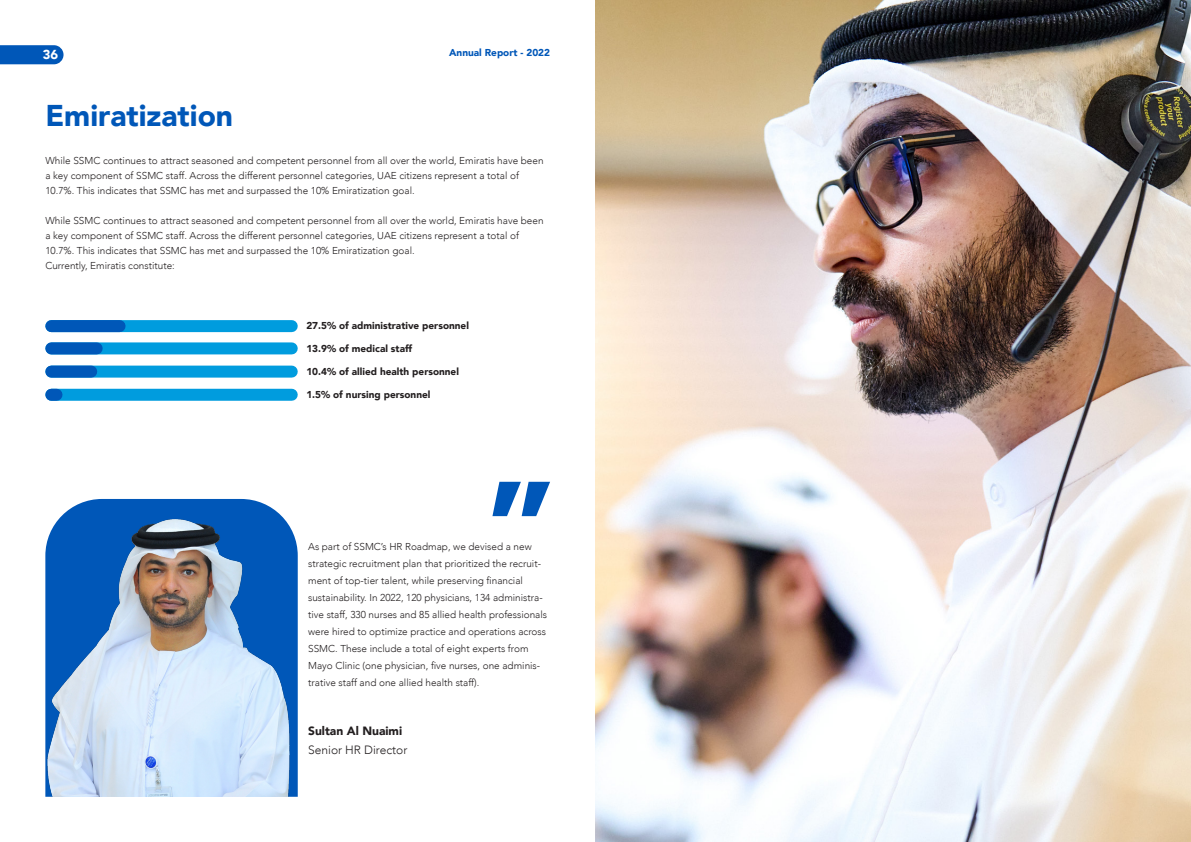
<style>
.page{position:relative;width:1191px;height:842px;background:#fff}
.page>*{position:absolute;margin:0;border:0;box-sizing:border-box;transform-origin:0 0}
.blue_headline{font:900 30px "Avenir";color:#0057b8}
.t1{font:900 13px "Avenir";color:#fff}
.t2{font:300 12px "Avenir";color:#231f20}
.t3{font:900 12px "Avenir";color:#231f20}
.blue_pharagraph{font:300 10px/15px "Avenir";color:#231f20}
.white_Pharagraph{font:300 10px/17px "Avenir";color:#231f20}
.blue_pharagraph-2{font:900 10px "Avenir";color:#231f20}
.t4{font:900 10px "Avenir";color:#0057b8}
</style>
<div class="page">
<div style="left:51px;top:320px;width:241px;height:12px;background:#009cde"></div>
<div style="left:51px;top:342px;width:241px;height:12px;background:#009cde"></div>
<div style="left:51px;top:366px;width:241px;height:12px;background:#009cde"></div>
<div style="left:51px;top:320px;width:69px;height:12px;background:#0057b8"></div>
<div style="left:51px;top:342px;width:46px;height:12px;background:#0057b8"></div>
<div style="left:51px;top:366px;width:40px;height:12px;background:#0057b8"></div>
<div style="left:51px;top:389px;width:241px;height:12px;background:#009cde"></div>
<div style="left:51px;top:389px;width:5px;height:12px;background:#0057b8"></div>
<svg style="left:492px;top:482px;width:58px;height:34px"></svg>
<img style="left:45px;top:499px;width:253px;height:298px">
<img style="left:595px;top:0;width:595px;height:842px">
<svg style="left:0;top:45px;width:64px;height:19px"></svg>
<h2 class="t1" style="left:43px;top:44px;width:17px">36</h2>
<p class="t4" style="left:449px;top:44px;width:102px">Annual Report - 2022</p>
<p class="blue_headline" style="left:45px;top:90px;width:189px">Emiratization</p>
<p class="blue_pharagraph" style="left:45px;top:153px;width:500px">While SSMC continues to attract seasoned and competent personnel from all over the world, Emiratis have been a key component of SSMC staff. Across the different personnel categories, UAE citizens represent a total of<br>10.7%. This indicates that SSMC has met and surpassed the 10% Emiratization goal.</p>
<p class="blue_pharagraph" style="left:45px;top:213px;width:500px">While SSMC continues to attract seasoned and competent personnel from all over the world, Emiratis have been a key component of SSMC staff. Across the different personnel categories, UAE citizens represent a total of<br>10.7%. This indicates that SSMC has met and surpassed the 10% Emiratization goal.</p>
<p class="blue_pharagraph" style="left:45px;top:258px;width:131px">Currently, Emiratis constitute:</p>
<p class="blue_pharagraph-2" style="left:306px;top:317px;width:164px">27.5% of administrative personnel</p>
<p class="blue_pharagraph-2" style="left:306px;top:340px;width:107px">13.9% of medical staff</p>
<p class="blue_pharagraph-2" style="left:306px;top:363px;width:154px">10.4% of allied health personnel</p>
<p class="blue_pharagraph-2" style="left:306px;top:386px;width:126px">1.5% of nursing personnel</p>
<p class="white_Pharagraph" style="left:308px;top:538px;width:240px">As part of SSMC’s HR Roadmap, we devised a new strategic recruitment plan that prioritized the recruit&shy;ment of top-tier talent, while preserving financial sustainability. In 2022, 120 physicians, 134 administra&shy;tive staff, 330 nurses and 85 allied health professionals were hired to optimize practice and operations across SSMC. These include a total of eight experts from Mayo Clinic (one physician, five nurses, one adminis&shy;trative staff and one allied health staff).</p>
<p class="t3" style="left:308px;top:720px;width:96px">Sultan Al Nuaimi</p>
<p class="t2" style="left:308px;top:742px;width:101px">Senior HR Director</p>
</div>
